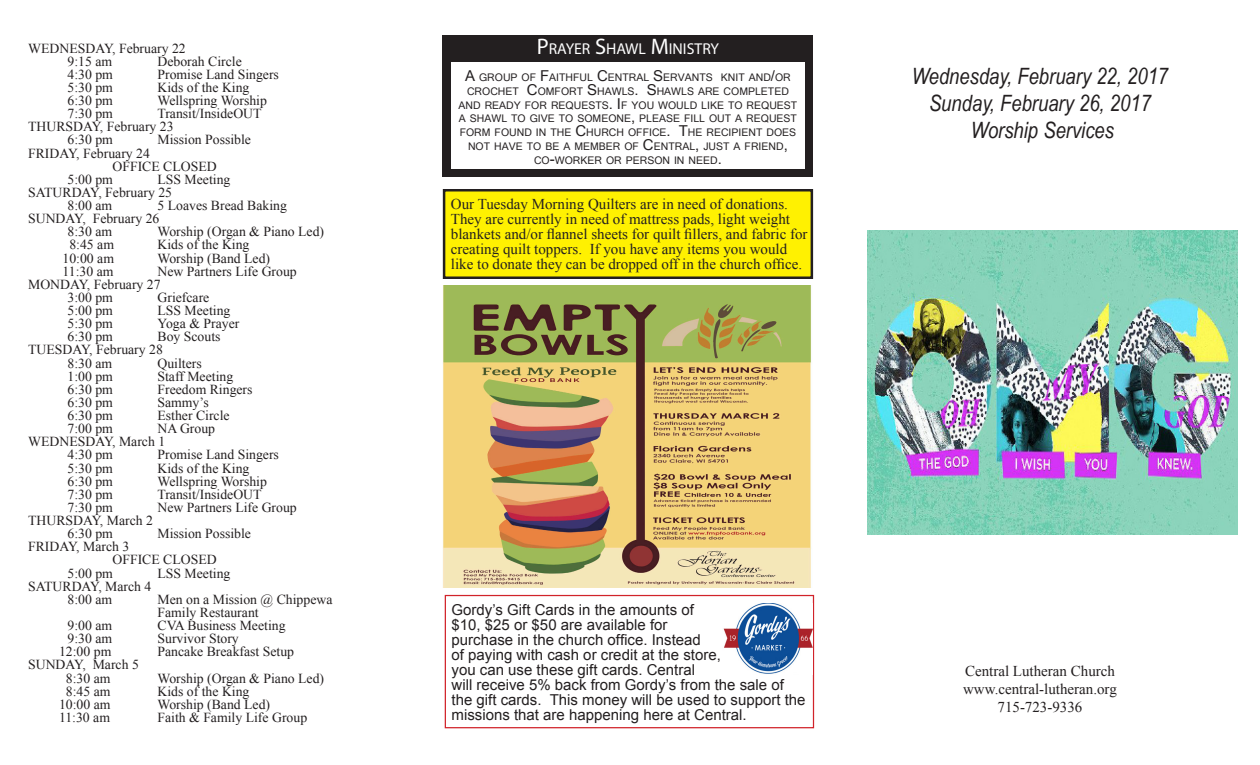
<style>
.page{position:relative;width:1260px;height:765px;background:#fff}
.page>*{position:absolute;margin:0;border:0;box-sizing:border-box;transform-origin:0 0}
.t1{font:italic 22.5px "Arial Narrow";color:#231f20}
.t2{font:15.75px "Myriad Pro";color:#fff}
.t3{font:15px/15px "Times New Roman";color:#231f20}
.t4{font:15px/15px "Arial";color:#231f20}
.t5{font:13.75px "Times New Roman";color:#231f20}
.t6{font:10.5px/13.8px "Microsoft Sans Serif";color:#231f20;text-align:center}
.s1{font-size:22.5px}
.s2{font-size:15px}
</style>
<div class="page">
<div style="left:443px;top:36px;width:370px;height:141px;background:#231f20"></div>
<div style="left:451px;top:63px;width:354px;height:106px;background:#fff"></div>
<div style="left:445px;top:595px;width:369px;height:133px;border:1px solid #d1232a"></div>
<img style="left:723px;top:604px;width:90px;height:71px">
<img style="left:867px;top:230px;width:371px;height:305px">
<img style="left:443px;top:285px;width:368px;height:303px">
<div style="left:444px;top:190px;width:368px;height:88px;background:#fff101"></div>
<div style="left:443px;top:189px;width:370px;height:90px;border:2px solid #231f20"></div>
<p class="t5" style="left:28px;top:39px;width:159px">WEDNESDAY, February 22</p>
<p class="t5" style="left:68px;top:52px;width:46px">9:15 am</p>
<p class="t5" style="left:157px;top:52px;width:86px">Deborah Circle</p>
<p class="t5" style="left:68px;top:65px;width:47px">4:30 pm</p>
<p class="t5" style="left:157px;top:65px;width:123px">Promise Land Singers</p>
<p class="t5" style="left:68px;top:78px;width:47px">5:30 pm</p>
<p class="t5" style="left:157px;top:78px;width:94px">Kids of the King</p>
<p class="t5" style="left:68px;top:91px;width:47px">6:30 pm</p>
<p class="t5" style="left:157px;top:91px;width:111px">Wellspring Worship</p>
<p class="t5" style="left:68px;top:104px;width:47px">7:30 pm</p>
<p class="t5" style="left:157px;top:104px;width:106px">Transit/InsideOUT</p>
<p class="t5" style="left:28px;top:117px;width:147px">THURSDAY, February 23</p>
<p class="t5" style="left:68px;top:131px;width:47px">6:30 pm</p>
<p class="t5" style="left:157px;top:131px;width:95px">Mission Possible</p>
<p class="t5" style="left:28px;top:144px;width:123px">FRIDAY, February 24</p>
<p class="t5" style="left:112px;top:157px;width:106px">OFFICE CLOSED</p>
<p class="t5" style="left:68px;top:170px;width:47px">5:00 pm</p>
<p class="t5" style="left:157px;top:170px;width:74px">LSS Meeting</p>
<p class="t5" style="left:28px;top:183px;width:146px">SATURDAY, February 25</p>
<p class="t5" style="left:68px;top:196px;width:46px">8:00 am</p>
<p class="t5" style="left:157px;top:196px;width:131px">5 Loaves Bread Baking</p>
<p class="t5" style="left:28px;top:209px;width:133px">SUNDAY, February 26</p>
<p class="t5" style="left:68px;top:222px;width:46px">8:30 am</p>
<p class="t5" style="left:157px;top:222px;width:168px">Worship (Organ &amp; Piano Led)</p>
<p class="t5" style="left:69px;top:236px;width:46px">8:45 am</p>
<p class="t5" style="left:157px;top:236px;width:94px">Kids of the King</p>
<p class="t5" style="left:62px;top:249px;width:53px">10:00 am</p>
<p class="t5" style="left:157px;top:249px;width:114px">Worship (Band Led)</p>
<p class="t5" style="left:62px;top:262px;width:53px">11:30 am</p>
<p class="t5" style="left:157px;top:262px;width:141px">New Partners Life Group</p>
<p class="t5" style="left:28px;top:275px;width:134px">MONDAY, February 27</p>
<p class="t5" style="left:68px;top:288px;width:47px">3:00 pm</p>
<p class="t5" style="left:157px;top:288px;width:53px">Griefcare</p>
<p class="t5" style="left:68px;top:301px;width:47px">5:00 pm</p>
<p class="t5" style="left:157px;top:301px;width:74px">LSS Meeting</p>
<p class="t5" style="left:68px;top:314px;width:47px">5:30 pm</p>
<p class="t5" style="left:157px;top:314px;width:83px">Yoga &amp; Prayer</p>
<p class="t5" style="left:68px;top:327px;width:47px">6:30 pm</p>
<p class="t5" style="left:157px;top:327px;width:65px">Boy Scouts</p>
<p class="t5" style="left:28px;top:341px;width:136px">TUESDAY, February 28</p>
<p class="t5" style="left:68px;top:354px;width:46px">8:30 am</p>
<p class="t5" style="left:157px;top:354px;width:46px">Quilters</p>
<p class="t5" style="left:68px;top:367px;width:47px">1:00 pm</p>
<p class="t5" style="left:157px;top:367px;width:77px">Staff Meeting</p>
<p class="t5" style="left:68px;top:380px;width:47px">6:30 pm</p>
<p class="t5" style="left:157px;top:380px;width:97px">Freedom Ringers</p>
<p class="t5" style="left:68px;top:393px;width:47px">6:30 pm</p>
<p class="t5" style="left:157px;top:393px;width:53px">Sammy’s</p>
<p class="t5" style="left:68px;top:406px;width:47px">6:30 pm</p>
<p class="t5" style="left:157px;top:406px;width:74px">Esther Circle</p>
<p class="t5" style="left:68px;top:419px;width:47px">7:00 pm</p>
<p class="t5" style="left:157px;top:419px;width:59px">NA Group</p>
<p class="t5" style="left:28px;top:432px;width:139px">WEDNESDAY, March 1</p>
<p class="t5" style="left:68px;top:446px;width:47px">4:30 pm</p>
<p class="t5" style="left:157px;top:446px;width:123px">Promise Land Singers</p>
<p class="t5" style="left:68px;top:459px;width:47px">5:30 pm</p>
<p class="t5" style="left:157px;top:459px;width:94px">Kids of the King</p>
<p class="t5" style="left:68px;top:472px;width:47px">6:30 pm</p>
<p class="t5" style="left:157px;top:472px;width:111px">Wellspring Worship</p>
<p class="t5" style="left:68px;top:485px;width:47px">7:30 pm</p>
<p class="t5" style="left:157px;top:485px;width:106px">Transit/InsideOUT</p>
<p class="t5" style="left:68px;top:498px;width:47px">7:30 pm</p>
<p class="t5" style="left:157px;top:498px;width:141px">New Partners Life Group</p>
<p class="t5" style="left:28px;top:511px;width:126px">THURSDAY, March 2</p>
<p class="t5" style="left:68px;top:524px;width:47px">6:30 pm</p>
<p class="t5" style="left:157px;top:524px;width:95px">Mission Possible</p>
<p class="t5" style="left:28px;top:537px;width:103px">FRIDAY, March 3</p>
<p class="t5" style="left:112px;top:551px;width:106px">OFFICE CLOSED</p>
<p class="t5" style="left:68px;top:564px;width:47px">5:00 pm</p>
<p class="t5" style="left:157px;top:564px;width:74px">LSS Meeting</p>
<p class="t5" style="left:28px;top:577px;width:125px">SATURDAY, March 4</p>
<p class="t5" style="left:68px;top:590px;width:46px">8:00 am</p>
<p class="t5" style="left:157px;top:590px;width:176px">Men on a Mission @ Chippewa</p>
<p class="t5" style="left:157px;top:603px;width:103px">Family Restaurant</p>
<p class="t5" style="left:68px;top:616px;width:46px">9:00 am</p>
<p class="t5" style="left:157px;top:616px;width:130px">CVA Business Meeting</p>
<p class="t5" style="left:68px;top:629px;width:46px">9:30 am</p>
<p class="t5" style="left:157px;top:629px;width:83px">Survivor Story</p>
<p class="t5" style="left:59px;top:642px;width:54px">12:00 pm</p>
<p class="t5" style="left:157px;top:642px;width:138px">Pancake Breakfast Setup</p>
<p class="t5" style="left:28px;top:656px;width:112px">SUNDAY, March 5</p>
<p class="t5" style="left:66px;top:669px;width:46px">8:30 am</p>
<p class="t5" style="left:157px;top:669px;width:168px">Worship (Organ &amp; Piano Led)</p>
<p class="t5" style="left:66px;top:682px;width:46px">8:45 am</p>
<p class="t5" style="left:157px;top:682px;width:94px">Kids of the King</p>
<p class="t5" style="left:59px;top:695px;width:53px">10:00 am</p>
<p class="t5" style="left:157px;top:695px;width:114px">Worship (Band Led)</p>
<p class="t5" style="left:59px;top:708px;width:53px">11:30 am</p>
<p class="t5" style="left:157px;top:708px;width:151px">Faith &amp; Family Life Group</p>
<p class="t2" style="left:537px;top:39px;width:184px"><span class="s1">P</span>RAYER <span class="s1">S</span>HAWL <span class="s1">M</span>INISTRY</p>
<p class="t6" style="left:459px;top:71px;width:340px"><span class="s2">A</span> GROUP OF <span class="s2">F</span>AITHFUL <span class="s2">C</span>ENTRAL <span class="s2">S</span>ERVANTS KNIT AND<span class="s2">/</span>OR CROCHET <span class="s2">C</span>OMFORT <span class="s2">S</span>HAWLS<span class="s2">. S</span>HAWLS ARE COMPLETED AND READY FOR REQUESTS<span class="s2">. I</span> F YOU WOULD LIKE TO REQUEST A SHAWL TO GIVE TO SOMEONE<span class="s2">,</span> PLEASE FILL OUT A REQUEST FORM FOUND IN THE <span class="s2">C</span>HURCH OFFICE<span class="s2">. T</span>HE RECIPIENT DOES NOT HAVE TO BE A MEMBER OF <span class="s2">C</span>ENTRAL<span class="s2">,</span> JUST A FRIEND<span class="s2">, </span>CO<span class="s2">-</span>WORKER OR PERSON IN NEED<span class="s2">.</span></p>
<p class="t3" style="left:451px;top:196px;width:358px">Our Tuesday Morning Quilters are in need of donations.<br>They are currently in need of mattress pads, light weight blankets and/or flannel sheets for quilt fillers, and fabric for</p>
<p class="t3" style="left:451px;top:241px;width:353px">creating quilt toppers. If you have any items you would like to donate they can be dropped off in the church office.</p>
<p class="t1" style="left:912px;top:60px;width:258px">Wednesday, February 22, 2017</p>
<p class="t1" style="left:929px;top:87px;width:223px">Sunday, February 26, 2017</p>
<p class="t1" style="left:971px;top:114px;width:145px">Worship Services</p>
<p class="t4" style="left:452px;top:602px;width:244px">Gordy’s Gift Cards in the amounts of</p>
<p class="t4" style="left:452px;top:617px;width:217px">$10, $25 or $50 are available for</p>
<p class="t4" style="left:452px;top:632px;width:251px">purchase in the church office. Instead</p>
<p class="t4" style="left:452px;top:647px;width:271px">of paying with cash or credit at the store,</p>
<p class="t4" style="left:452px;top:662px;width:245px">you can use these gift cards. Central</p>
<p class="t4" style="left:452px;top:677px;width:356px">will receive 5% back from Gordy’s from the sale of the gift cards. This money will be used to support the missions that are happening here at Central.</p>
<p class="t3" style="left:965px;top:664px;width:151px">Central Lutheran Church</p>
<p class="t3" style="left:963px;top:682px;width:155px">www.central-lutheran.org</p>
<p class="t3" style="left:998px;top:700px;width:86px">715-723-9336</p>
</div>
